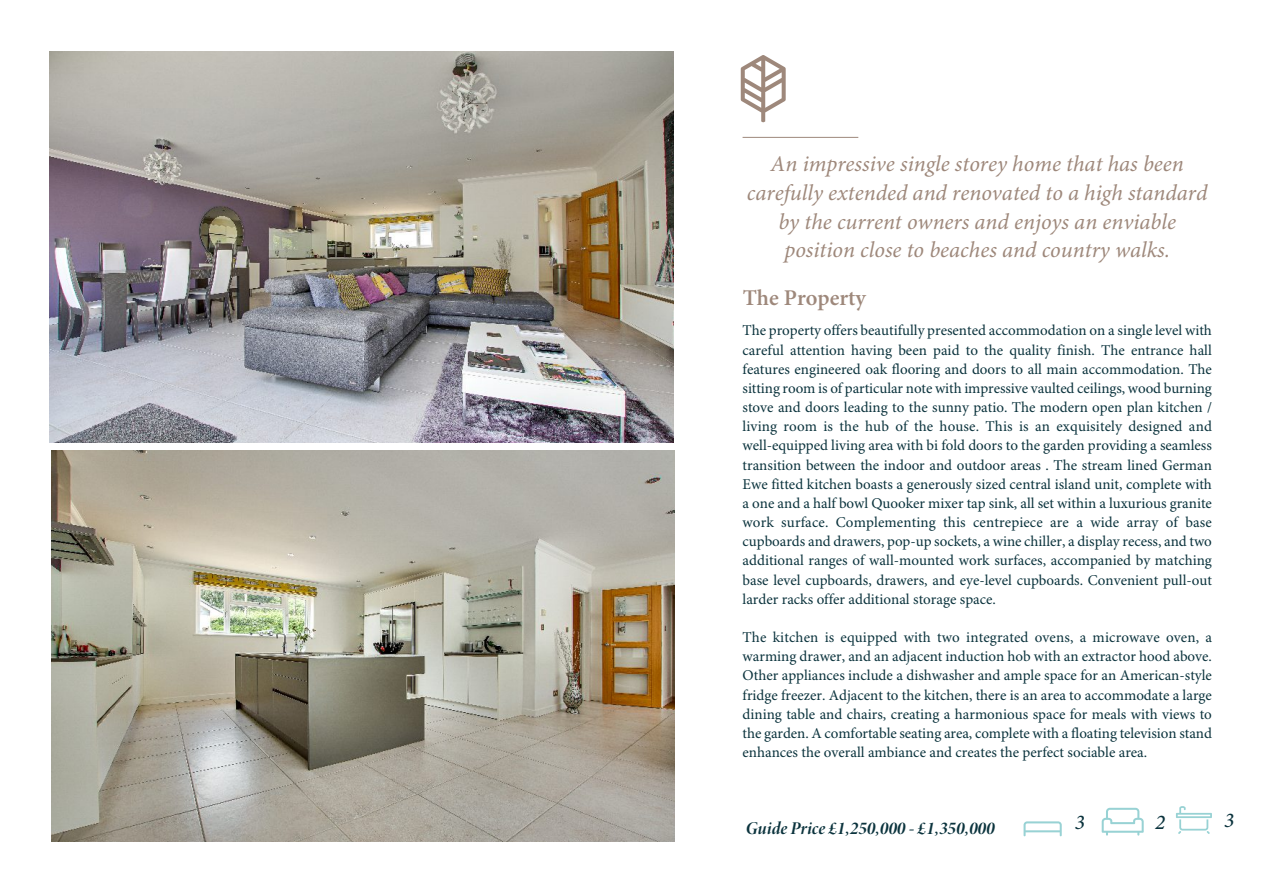
<style>
.page{position:relative;width:1263px;height:893px;background:#fff}
.page>*{position:absolute;margin:0;border:0;box-sizing:border-box;transform-origin:0 0}
.t1{font:italic 22.5px/28.8px "Minion Pro";color:#9e887b;text-align:center}
.t2{font:600 22.5px "Minion Pro";color:#9e887b}
.t3{font:italic 500 21px "Minion Pro";color:#0b333d}
.t4{font:18px "Minion Pro Bold It Disp";color:#0b333d}
.t5{font:15px/19.2px "Minion Pro";color:#0b333d;text-align:justify}
</style>
<div class="page">
<hr style="left:742px;top:137px;width:116px;height:1px;background:#9e887b">
<svg style="left:741px;top:55px;width:45px;height:67px"></svg>
<svg style="left:1176px;top:806px;width:36px;height:28px"></svg>
<svg style="left:1102px;top:808px;width:42px;height:28px"></svg>
<svg style="left:1023px;top:821px;width:39px;height:15px"></svg>
<hr style="left:1024px;top:830px;width:37px;height:2px;background:#98d2d4">
<img style="left:51px;top:450px;width:624px;height:392px">
<img style="left:49px;top:51px;width:624px;height:392px">
<h1 class="t1" style="left:747px;top:151px;width:462px">An impressive single storey home that has been carefully extended and renovated to a high standard by the current owners and enjoys an enviable position close to beaches and country walks.</h1>
<h1 class="t2" style="left:743px;top:288px;width:125px">The Property</h1>
<p class="t5" style="left:742px;top:322px;width:471px">The property offers beautifully presented accommodation on a single level with careful attention having been paid to the quality finish. The entrance hall features engineered oak flooring and doors to all main accommodation. The sitting room is of particular note with impressive vaulted ceilings, wood burning stove and doors leading to the sunny patio. The modern open plan kitchen / living room is the hub of the house. This is an exquisitely designed and well-equipped living area with bi fold doors to the garden providing a seamless transition between the indoor and outdoor areas . The stream lined German Ewe fitted kitchen boasts a generously sized central island unit, complete with a one and a half bowl Quooker mixer tap sink, all set within a luxurious granite work surface. Complementing this centrepiece are a wide array of base cupboards and drawers, pop-up sockets, a wine chiller, a display recess, and two additional ranges of wall-mounted work surfaces, accompanied by matching base level cupboards, drawers, and eye-level cupboards. Convenient pull-out larder racks offer additional storage space.</p>
<p class="t5" style="left:742px;top:629px;width:471px">The kitchen is equipped with two integrated ovens, a microwave oven, a warming drawer, and an adjacent induction hob with an extractor hood above.<br>Other appliances include a dishwasher and ample space for an American-style fridge freezer. Adjacent to the kitchen, there is an area to accommodate a large dining table and chairs, creating a harmonious space for meals with views to the garden. A comfortable seating area, complete with a floating television stand enhances the overall ambiance and creates the perfect sociable area.</p>
<p class="t4" style="left:746px;top:821px;width:251px">Guide Price £1,250,000 - £1,350,000</p>
<h2 class="t3" style="left:1075px;top:813px;width:12px">3</h2>
<h2 class="t3" style="left:1155px;top:813px;width:12px">2</h2>
<h2 class="t3" style="left:1224px;top:812px;width:12px">3</h2>
</div>
